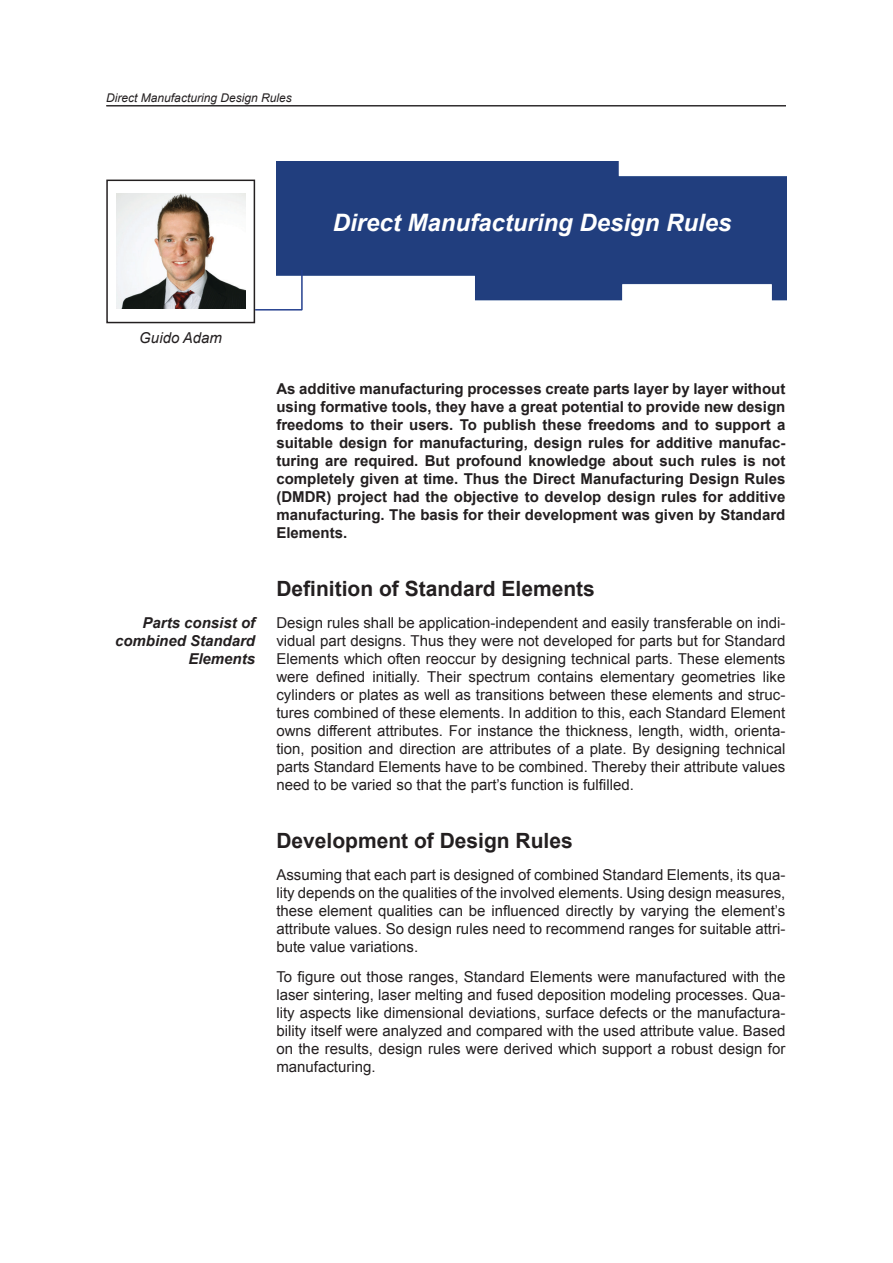
<style>
.page{position:relative;width:893px;height:1263px;background:#fff}
.page>*{position:absolute;margin:0;border:0;box-sizing:border-box;transform-origin:0 0}
.t1{font:italic 700 24px "Arial";color:#fff}
.t2{font:700 21px "Arial";color:#231f20}
.t3{font:15px/18px "Arial";color:#231f20;text-align:justify}
.t4{font:700 15px/18px "Arial";color:#231f20;text-align:justify}
.t5{font:italic 700 15px/18px "Arial";color:#231f20;text-align:right}
.t6{font:italic 15px "Arial";color:#231f20}
.t7{font:italic 12px "Arial";color:#231f20}
</style>
<div class="page">
<hr style="left:106px;top:105px;width:787px;height:1px;background:#231f20">
<div style="left:787px;top:102px;width:106px;height:9px;background:#fff"></div>
<img style="left:276px;top:162px;width:511px;height:149px">
<hr style="left:301px;top:270px;width:2px;height:40px;background:#25408f">
<hr style="left:255px;top:309px;width:47px;height:2px;background:#25408f">
<div style="left:106px;top:180px;width:149px;height:143px;border:2px solid #231f20"></div>
<img style="left:116px;top:193px;width:129px;height:115px">
<p class="t7" style="left:106px;top:90px;width:187px">Direct Manufacturing Design Rules</p>
<p class="t6" style="left:139px;top:328px;width:84px">Guido Adam</p>
<h1 class="t1" style="left:333px;top:207px;width:400px">Direct Manufacturing Design Rules</h1>
<p class="t5" style="left:115px;top:614px;width:142px">Parts consist of combined Standard<br>Elements</p>
<p class="t4" style="left:276px;top:380px;width:511px">As additive manufacturing processes create parts layer by layer without using formative tools, they have a great potential to provide new design freedoms to their users. To publish these freedoms and to support a suitable design for manufacturing, design rules for additive manufac&shy;turing are required. But profound knowledge about such rules is not completely given at time. Thus the Direct Manufacturing Design Rules (DMDR) project had the objective to develop design rules for additive manufacturing. The basis for their development was given by Standard Elements.</p>
<h2 class="t2" style="left:276px;top:574px;width:320px">Definition of Standard Elements</h2>
<p class="t3" style="left:276px;top:613px;width:511px">Design rules shall be application-independent and easily transferable on indi&shy;vidual part designs. Thus they were not developed for parts but for Standard Elements which often reoccur by designing technical parts. These elements were defined initially. Their spectrum contains elementary geometries like cylinders or plates as well as transitions between these elements and struc&shy;tures combined of these elements. In addition to this, each Standard Element owns different attributes. For instance the thickness, length, width, orienta&shy;tion, position and direction are attributes of a plate. By designing technical parts Standard Elements have to be combined. Thereby their attribute values need to be varied so that the part’s function is fulfilled.</p>
<h2 class="t2" style="left:276px;top:826px;width:298px">Development of Design Rules</h2>
<p class="t3" style="left:276px;top:865px;width:510px">Assuming that each part is designed of combined Standard Elements, its qua&shy;lity depends on the qualities of the involved elements. Using design measures, these element qualities can be influenced directly by varying the element’s attribute values. So design rules need to recommend ranges for suitable attri&shy;bute value variations.</p>
<p class="t3" style="left:276px;top:967px;width:510px">To figure out those ranges, Standard Elements were manufactured with the laser sintering, laser melting and fused deposition modeling processes. Qua&shy;lity aspects like dimensional deviations, surface defects or the manufactura&shy;bility itself were analyzed and compared with the used attribute value. Based on the results, design rules were derived which support a robust design for manufacturing.</p>
</div>
